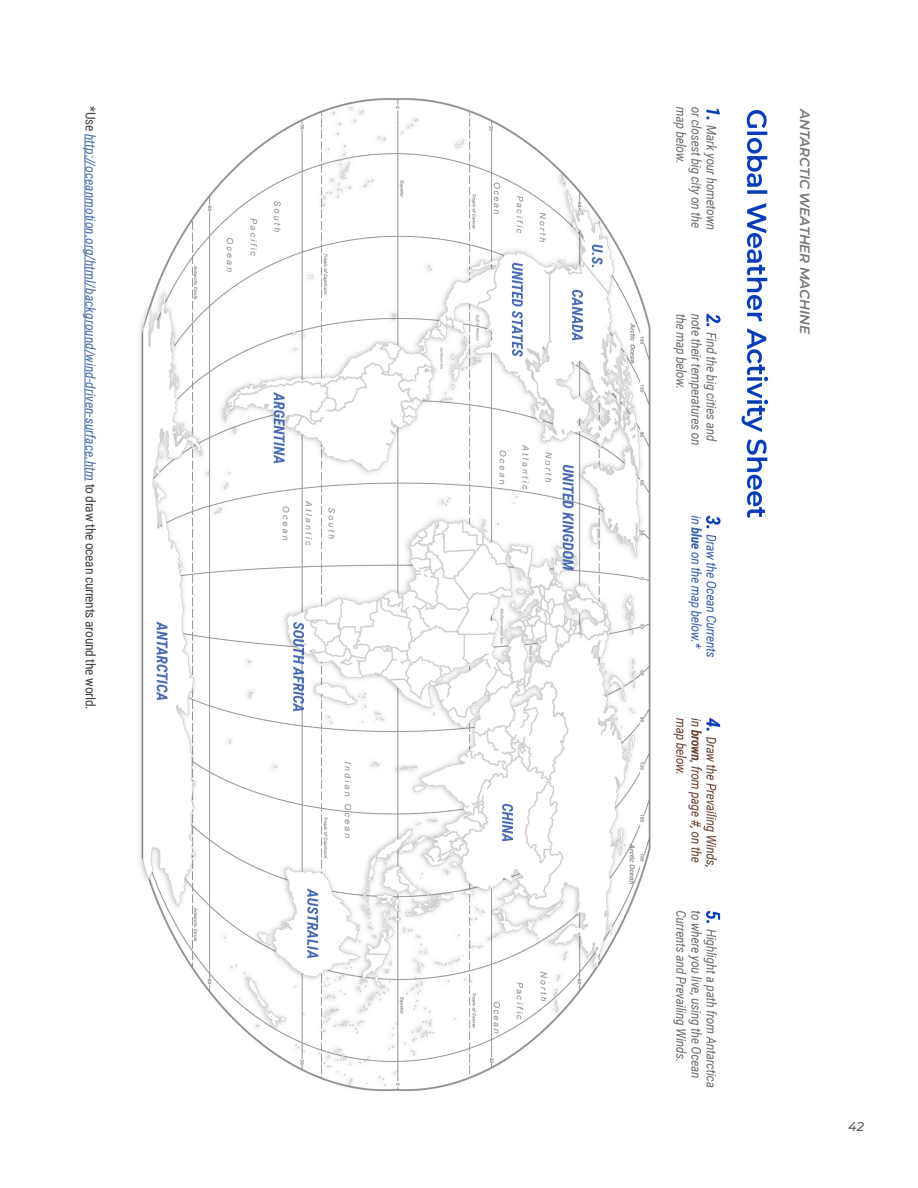
<style>
.page{position:relative;width:918px;height:1188px;background:#fff}
.page>*{position:absolute;margin:0;border:0;box-sizing:border-box;transform-origin:0 0}
.Questions{font:italic 13.5px "Roboto Condensed";color:#456da9}
.t1{font:italic 600 13.5px "Montserrat";letter-spacing:-.01em;color:#757679}
.t2{font:italic 500 12.75px "Montserrat";color:#58595b}
.s1{font-style:normal;color:#414042}
</style>
<div class="page">
<img style="left:84px;top:98px;width:685px;height:993px">
<hr style="left:85px;top:134px;width:1px;height:347px;background:#456da9">
<p class="Questions" style="left:100px;top:106px;width:605px;rotate:90deg"><span class="s1">*Use</span> http://oceanmotion.org/html/background/wind-driven-surface.htm <span class="s1">to draw the ocean currents around the world.</span></p>
<p class="t1" style="left:815px;top:109px;width:226px;rotate:90deg">ANTARCTIC WEATHER MACHINE</p>
<p class="t2" style="left:848px;top:1118px;width:17px">42</p>
</div>
